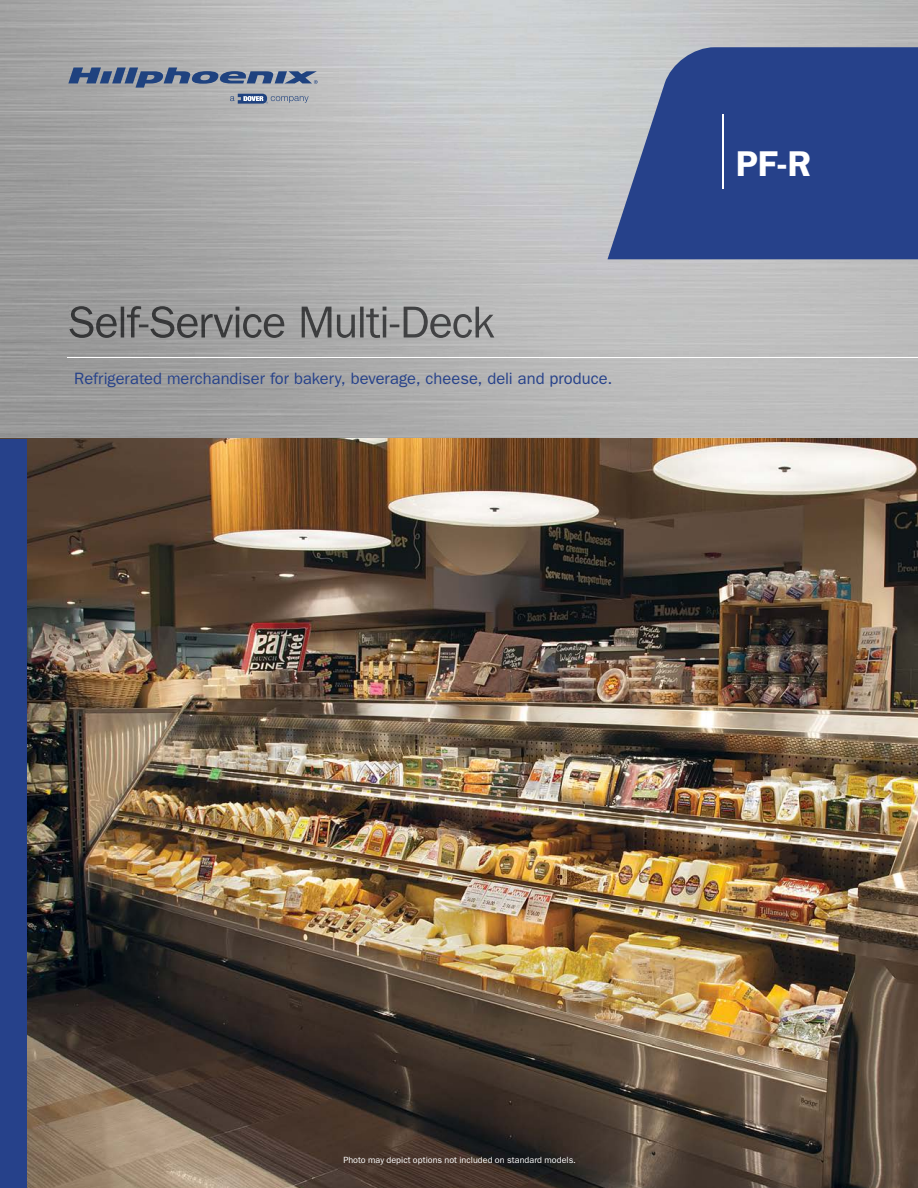
<style>
.page{position:relative;width:918px;height:1188px;background:#fff}
.page>*{position:absolute;margin:0;border:0;box-sizing:border-box;transform-origin:0 0}
.t1{font:600 36px "Franklin Gothic";color:#fff}
.t2{font:16.5px "Franklin Gothic";color:#26418a}
.t3{font:9px "Franklin Gothic";letter-spacing:.005em;color:#fff}
</style>
<div class="page">
<img style="left:0;top:0;width:918px;height:439px">
<img style="left:27px;top:439px;width:891px;height:749px">
<svg style="left:608px;top:47px;width:310px;height:212px;background:#395191"></svg>
<img style="left:69px;top:306px;width:425px;height:32px">
<hr style="left:68px;top:357px;width:850px;height:1px;background:#fff">
<hr style="left:722px;top:115px;width:2px;height:74px;background:#fff">
<div style="left:0;top:439px;width:27px;height:749px;background:#26418a"></div>
<svg style="left:68px;top:68px;width:250px;height:20px;background:#70809b"></svg>
<svg style="left:230px;top:94px;width:79px;height:10px"></svg>
<p class="t2" style="left:74px;top:369px;width:540px">Refrigerated merchandiser for bakery, beverage, cheese, deli and produce.</p>
<h1 class="t1" style="left:736px;top:142px;width:77px">PF-R</h1>
<p class="t3" style="left:343px;top:1155px;width:234px">Photo may depict options not included on standard models.</p>
</div>
